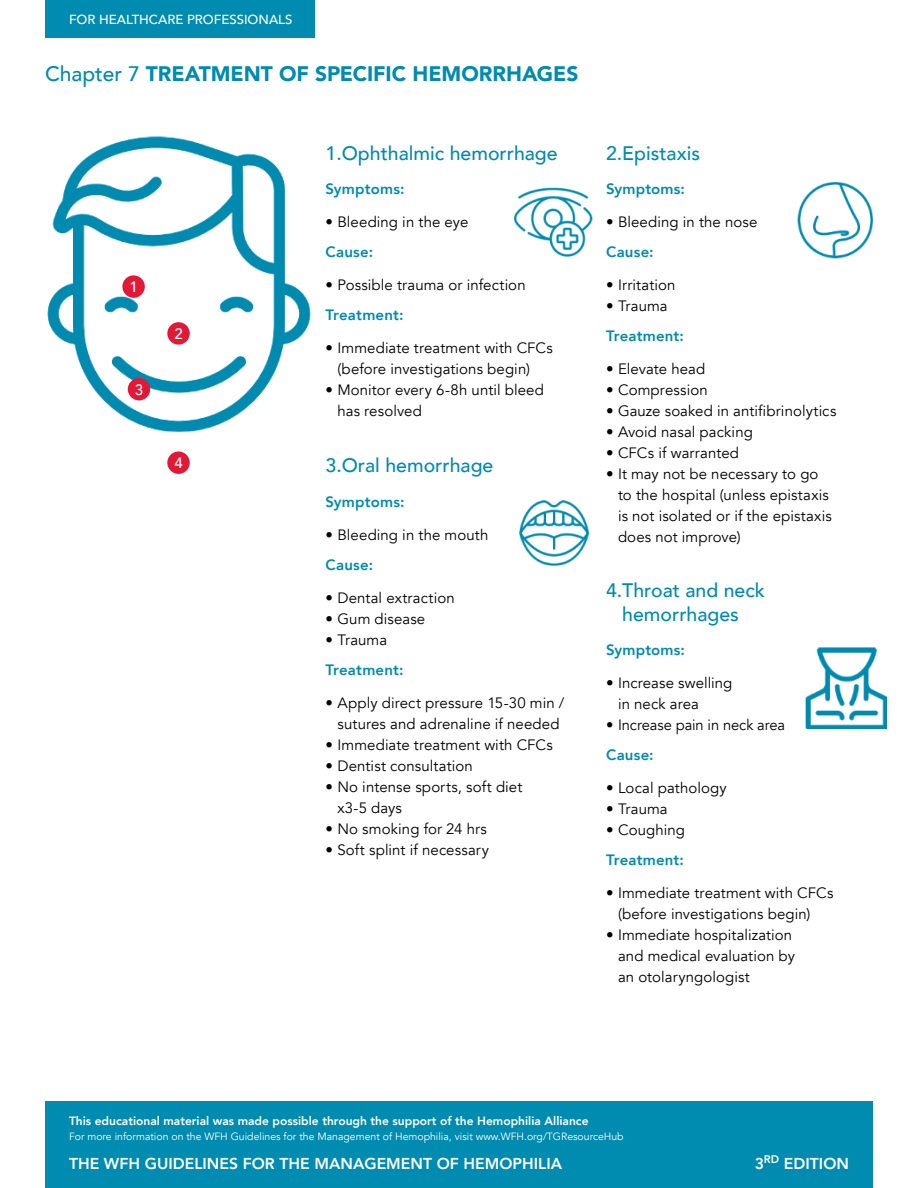
<style>
.page{position:relative;width:918px;height:1188px;background:#fff}
.page>*{position:absolute;margin:0;border:0;box-sizing:border-box;transform-origin:0 0}
.Chapter{font:900 21px "Avenir";letter-spacing:-.005em;color:#008bb0}
.Sous-titre{font:500 19.5px/24px "Avenir";color:#008bb0;text-align:center}
.t1{font:800 15.75px "Avenir";color:#fff}
.t2{font:15px/21px "Avenir";letter-spacing:.005em;color:#000}
.Texte{font:800 15px "Avenir";letter-spacing:.01em;color:#008bb0}
.Target_Audience{font:500 15px "Avenir";color:#fff}
.t3{font:500 13.2px "Avenir";color:#fff}
.t4{font:800 12px "Avenir";color:#fff}
.t5{font:10.5px "Avenir";color:#fff}
.s1{font-weight:500}
</style>
<div class="page">
<div style="left:45px;top:1102px;width:828px;height:86px;background:#008bb0"></div>
<div style="left:45px;top:0;width:270px;height:38px;background:#008bb0"></div>
<img style="left:47px;top:136px;width:264px;height:296px">
<img style="left:515px;top:187px;width:78px;height:70px">
<img style="left:519px;top:500px;width:70px;height:66px">
<img style="left:797px;top:183px;width:76px;height:75px">
<img style="left:806px;top:648px;width:80px;height:80px">
<div style="left:167px;top:322px;width:23px;height:23px;background:#e31837;border-radius:50%"></div>
<div style="left:122px;top:275px;width:23px;height:23px;background:#e31837;border-radius:50%"></div>
<div style="left:167px;top:451px;width:23px;height:23px;background:#e31837;border-radius:50%"></div>
<div style="left:128px;top:378px;width:22px;height:22px;background:#e31837;border-radius:50%"></div>
<p class="t3" style="left:69px;top:8px;width:225px">FOR HEALTHCARE PROFESSIONALS</p>
<p class="Chapter" style="left:45px;top:56px;width:535px"><span class="s1">Chapter 7</span> TREATMENT OF SPECIFIC HEMORRHAGES</p>
<p class="Target_Audience" style="left:130px;top:274px;width:10px">1</p>
<p class="Target_Audience" style="left:135px;top:376px;width:10px">3</p>
<p class="Target_Audience" style="left:174px;top:321px;width:10px">2</p>
<p class="Target_Audience" style="left:174px;top:450px;width:10px">4</p>
<p class="Sous-titre" style="left:326px;top:140px;width:234px">1.Ophthalmic hemorrhage</p>
<p class="Texte" style="left:326px;top:177px;width:81px">Symptoms:</p>
<p class="t2" style="left:326px;top:212px;width:144px">• Bleeding in the eye</p>
<p class="Texte" style="left:326px;top:240px;width:49px">Cause:</p>
<p class="t2" style="left:326px;top:275px;width:202px">• Possible trauma or infection</p>
<p class="Texte" style="left:326px;top:303px;width:79px">Treatment:</p>
<p class="t2" style="left:338px;top:338px;width:217px;text-indent:-12px">• Immediate treatment with CFCs (before investigations begin)</p>
<p class="t2" style="left:338px;top:380px;width:208px;text-indent:-12px">• Monitor every 6-8h until bleed has resolved</p>
<p class="Sous-titre" style="left:326px;top:452px;width:169px">3.Oral hemorrhage</p>
<p class="Texte" style="left:326px;top:490px;width:81px">Symptoms:</p>
<p class="t2" style="left:326px;top:524px;width:164px">• Bleeding in the mouth</p>
<p class="Texte" style="left:326px;top:553px;width:49px">Cause:</p>
<p class="t2" style="left:326px;top:587px;width:131px">• Dental extraction</p>
<p class="t2" style="left:326px;top:608px;width:101px">• Gum disease</p>
<p class="t2" style="left:326px;top:629px;width:63px">• Trauma</p>
<p class="Texte" style="left:326px;top:658px;width:79px">Treatment:</p>
<p class="t2" style="left:326px;top:692px;width:240px;text-align:center">• Apply direct pressure 15-30 min / sutures and adrenaline if needed</p>
<p class="t2" style="left:326px;top:734px;width:229px">• Immediate treatment with CFCs</p>
<p class="t2" style="left:326px;top:755px;width:149px">• Dentist consultation</p>
<p class="t2" style="left:338px;top:776px;width:186px;text-indent:-12px">• No intense sports, soft diet x3-5 days</p>
<p class="t2" style="left:326px;top:818px;width:163px">• No smoking for 24 hrs</p>
<p class="t2" style="left:326px;top:839px;width:165px">• Soft splint if necessary</p>
<p class="Sous-titre" style="left:606px;top:140px;width:96px">2.Epistaxis</p>
<p class="Texte" style="left:606px;top:177px;width:81px">Symptoms:</p>
<p class="t2" style="left:606px;top:212px;width:153px">• Bleeding in the nose</p>
<p class="Texte" style="left:606px;top:240px;width:49px">Cause:</p>
<p class="t2" style="left:606px;top:275px;width:71px">• Irritation</p>
<p class="t2" style="left:606px;top:296px;width:63px">• Trauma</p>
<p class="Texte" style="left:606px;top:324px;width:79px">Treatment:</p>
<p class="t2" style="left:606px;top:359px;width:101px">• Elevate head</p>
<p class="t2" style="left:606px;top:380px;width:103px">• Compression</p>
<p class="t2" style="left:606px;top:401px;width:232px">• Gauze soaked in antifibrinolytics</p>
<p class="t2" style="left:606px;top:422px;width:148px">• Avoid nasal packing</p>
<p class="t2" style="left:606px;top:443px;width:135px">• CFCs if warranted</p>
<p class="t2" style="left:618px;top:464px;width:215px;text-indent:-12px">• It may not be necessary to go to the hospital (unless epistaxis is not isolated or if the epistaxis does not improve)</p>
<p class="Sous-titre" style="left:606px;top:577px;width:161px">4.Throat and neck hemorrhages</p>
<p class="Texte" style="left:606px;top:638px;width:81px">Symptoms:</p>
<p class="t2" style="left:618px;top:673px;width:116px;text-indent:-12px">• Increase swelling in neck area</p>
<p class="t2" style="left:606px;top:715px;width:181px">• Increase pain in neck area</p>
<p class="Texte" style="left:606px;top:743px;width:49px">Cause:</p>
<p class="t2" style="left:606px;top:778px;width:122px">• Local pathology</p>
<p class="t2" style="left:606px;top:799px;width:63px">• Trauma</p>
<p class="t2" style="left:606px;top:820px;width:80px">• Coughing</p>
<p class="Texte" style="left:606px;top:848px;width:79px">Treatment:</p>
<p class="t2" style="left:618px;top:883px;width:217px;text-indent:-12px">• Immediate treatment with CFCs (before investigations begin)</p>
<p class="t2" style="left:618px;top:925px;width:178px;text-indent:-12px">• Immediate hospitalization and medical evaluation by an otolaryngologist</p>
<p class="t4" style="left:69px;top:1111px;width:521px">This educational material was made possible through the support of the Hemophilia Alliance</p>
<p class="t5" style="left:69px;top:1130px;width:556px">For more information on the WFH Guidelines for the Management of Hemophilia, visit www.WFH.org/TGResourceHub</p>
<p class="t1" style="left:69px;top:1151px;width:495px">THE WFH GUIDELINES FOR THE MANAGEMENT OF HEMOPHILIA</p>
<p class="t1" style="left:755px;top:1151px;width:96px">3<sup>RD</sup> EDITION</p>
</div>
